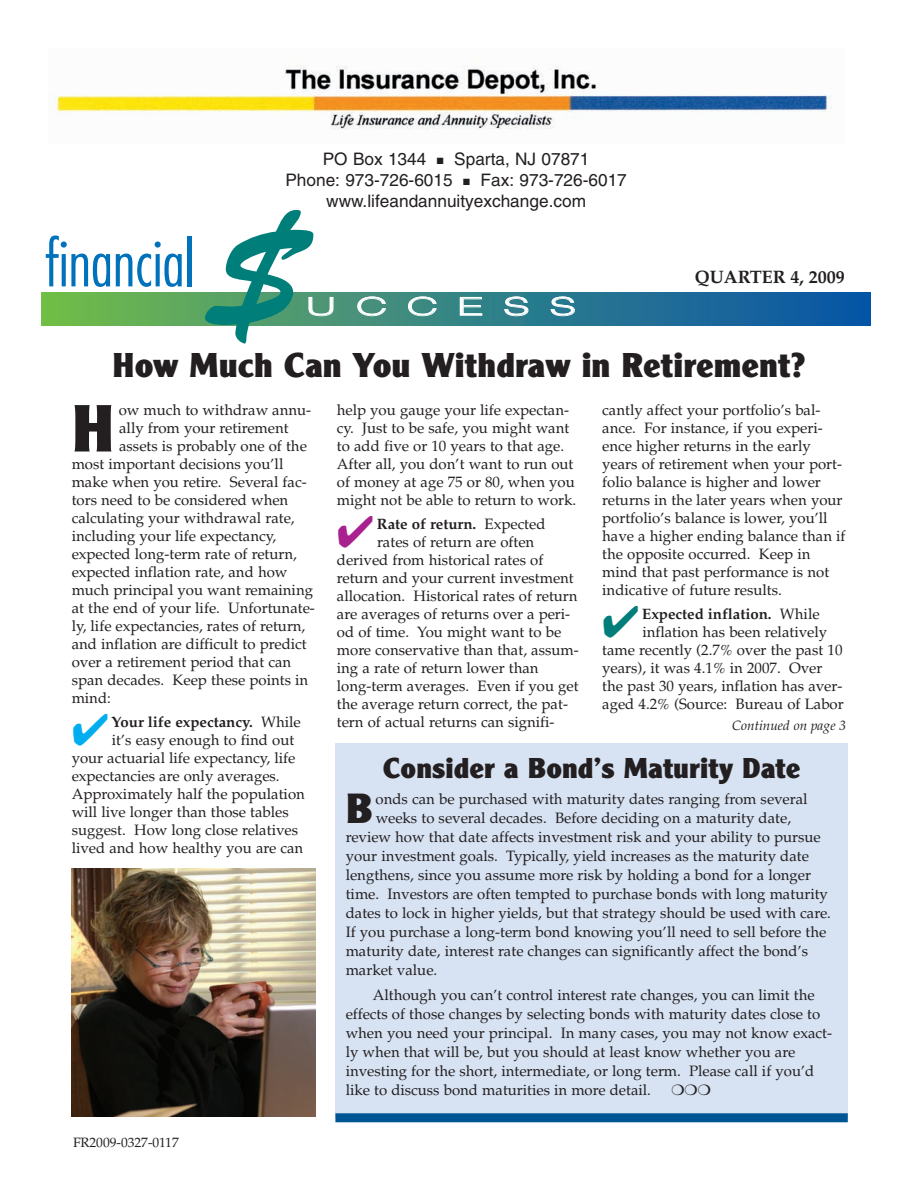
<style>
.page{position:relative;width:918px;height:1188px;background:#fff}
.page>*{position:absolute;margin:0;border:0;box-sizing:border-box;transform-origin:0 0}
.t1{font:157.5px "Brush Script DTC";color:#007e7a}
.t2{font:69.6px "Clearface Gothic Extra Bold DTC";color:#231f20}
.t3{font:44.1px "Clearface Gothic Extra Bold DTC";color:#231f20}
.t4{font:36px "Clearface Gothic Extra Bold DTC";color:#231f20}
.t5{font:30px "Clearface Gothic Extra Bold DTC";color:#231f20}
.t6{font:27px "Sans Light Extended DTC";letter-spacing:.48em;color:#fff;scale:1.5 1}
.t7{font:700 18px "Palatino";color:#231f20}
.t8{font:17.25px/21px "Helvetica";color:#231f20;text-align:center}
.t9{font:15px/18px "Palatino";color:#231f20}
.t10{font:700 15px "Palatino";color:#231f20}
.t11{font:15px "Zapf Dingbats";color:#231f20}
.t12{font:13.5px "Palatino";color:#231f20}
.t13{font:italic 13.5px "Palatino";color:#231f20}
.s1{color:#00aeef}
.s2{font-weight:400}
.s3{color:#a9218e}
.s4{color:#007e7a}
</style>
<div class="page">
<img style="left:42px;top:292px;width:829px;height:34px">
<div style="left:335px;top:743px;width:513px;height:375px;background:#d7e3f3"></div>
<div style="left:335px;top:1113px;width:513px;height:9px;background:#005595"></div>
<img style="left:72px;top:869px;width:243px;height:248px">
<svg style="left:46px;top:236px;width:64px;height:51px"></svg>
<svg style="left:116px;top:241px;width:66px;height:46px"></svg>
<hr style="left:187px;top:236px;width:4px;height:50px;background:#0072bc">
<img style="left:55px;top:65px;width:777px;height:65px">
<p class="t8" style="left:285px;top:150px;width:343px">PO Box 1344 ■ Sparta, NJ 07871<br>Phone: 973-726-6015 ■ Fax: 973-726-6017 www.lifeandannuityexchange.com</p>
<h1 class="t1" style="left:212px;top:181px;width:89px">$</h1>
<h3 class="t6" style="left:306px;top:290px;width:182px">UCCESS</h3>
<p class="t7" style="left:695px;top:266px;width:151px">QUARTER 4, 2009</p>
<h3 class="t4" style="left:113px;top:343px;width:694px">How Much Can You Withdraw in Retirement?</h3>
<h2 class="t2" style="left:72px;top:387px;width:44px">H</h2>
<p class="t9" style="left:119px;top:401px;width:194px">ow much to withdraw annu-</p>
<p class="t9" style="left:119px;top:419px;width:171px">ally from your retirement</p>
<p class="t9" style="left:119px;top:437px;width:189px">assets is probably one of the</p>
<p class="t9" style="left:72px;top:455px;width:213px">most important decisions you’ll</p>
<p class="t9" style="left:72px;top:473px;width:237px">make when you retire. Several fac-</p>
<p class="t9" style="left:72px;top:491px;width:218px">tors need to be considered when</p>
<p class="t9" style="left:72px;top:509px;width:225px">calculating your withdrawal rate,</p>
<p class="t9" style="left:72px;top:527px;width:206px">including your life expectancy,</p>
<p class="t9" style="left:72px;top:545px;width:227px">expected long-term rate of return,</p>
<p class="t9" style="left:72px;top:563px;width:217px">expected inflation rate, and how</p>
<p class="t9" style="left:72px;top:581px;width:243px">much principal you want remaining</p>
<p class="t9" style="left:72px;top:599px;width:245px">at the end of your life. Unfortunate-</p>
<p class="t9" style="left:72px;top:617px;width:235px">ly, life expectancies, rates of return,</p>
<p class="t9" style="left:72px;top:635px;width:237px">and inflation are difficult to predict</p>
<p class="t9" style="left:72px;top:653px;width:221px">over a retirement period that can</p>
<p class="t9" style="left:72px;top:671px;width:238px">span decades. Keep these points in</p>
<p class="t9" style="left:72px;top:689px;width:41px">mind:</p>
<p class="t10" style="left:72px;top:713px;width:230px"><span class="s1">✔</span> Your life expectancy. <span class="s2">While</span></p>
<p class="t9" style="left:112px;top:731px;width:184px">it’s easy enough to find out</p>
<p class="t9" style="left:72px;top:749px;width:225px">your actuarial life expectancy, life</p>
<p class="t9" style="left:72px;top:767px;width:210px">expectancies are only averages.</p>
<p class="t9" style="left:72px;top:785px;width:235px">Approximately half the population</p>
<p class="t9" style="left:72px;top:803px;width:219px">will live longer than those tables</p>
<p class="t9" style="left:72px;top:821px;width:228px">suggest. How long close relatives</p>
<p class="t9" style="left:72px;top:839px;width:233px">lived and how healthy you are can</p>
<p class="t12" style="left:73px;top:1134px;width:107px">FR2009-0327-0117</p>
<p class="t9" style="left:337px;top:401px;width:241px">help you gauge your life expectan&shy;cy. Just to be safe, you might want to add five or 10 years to that age.<br>After all, you don’t want to run out of money at age 75 or 80, when you might not be able to return to work.</p>
<p class="t10" style="left:337px;top:515px;width:210px"><span class="s3">✔</span> Rate of return. <span class="s2">Expected</span></p>
<p class="t9" style="left:602px;top:401px;width:245px">cantly affect your portfolio’s bal&shy;ance. For instance, if you experi&shy;ence higher returns in the early years of retirement when your port&shy;folio balance is higher and lower returns in the later years when your portfolio’s balance is lower, you’ll have a higher ending balance than if the opposite occurred. Keep in mind that past performance is not indicative of future results.</p>
<p class="t10" style="left:602px;top:605px;width:219px"><span class="s4">✔</span> Expected inflation. <span class="s2">While</span></p>
<p class="t9" style="left:377px;top:532px;width:159px">rates of return are often</p>
<p class="t9" style="left:337px;top:550px;width:208px">derived from historical rates of</p>
<p class="t9" style="left:337px;top:568px;width:238px">return and your current investment</p>
<p class="t9" style="left:337px;top:586px;width:242px">allocation. Historical rates of return</p>
<p class="t9" style="left:337px;top:604px;width:235px">are averages of returns over a peri-</p>
<p class="t9" style="left:337px;top:622px;width:226px">od of time. You might want to be</p>
<p class="t9" style="left:337px;top:640px;width:243px">more conservative than that, assum-</p>
<p class="t9" style="left:337px;top:658px;width:203px">ing a rate of return lower than</p>
<p class="t9" style="left:337px;top:676px;width:243px">long-term averages. Even if you get</p>
<p class="t9" style="left:337px;top:694px;width:233px">the average return correct, the pat-</p>
<p class="t9" style="left:337px;top:712px;width:219px">tern of actual returns can signifi-</p>
<h3 class="t5" style="left:383px;top:750px;width:419px">Consider a Bond’s Maturity Date</h3>
<h3 class="t3" style="left:346px;top:782px;width:29px">B</h3>
<p class="t9" style="left:376px;top:790px;width:434px">onds can be purchased with maturity dates ranging from several</p>
<p class="t9" style="left:642px;top:622px;width:186px">inflation has been relatively</p>
<p class="t9" style="left:602px;top:640px;width:242px">tame recently (2.7% over the past 10</p>
<p class="t9" style="left:602px;top:658px;width:222px">years), it was 4.1% in 2007. Over</p>
<p class="t9" style="left:602px;top:676px;width:242px">the past 30 years, inflation has aver-</p>
<p class="t9" style="left:602px;top:694px;width:243px">aged 4.2% (Source: Bureau of Labor</p>
<p class="t13" style="left:732px;top:718px;width:115px">Continued on page 3</p>
<p class="t9" style="left:376px;top:809px;width:417px">weeks to several decades. Before deciding on a maturity date,</p>
<p class="t9" style="left:346px;top:828px;width:476px">review how that date affects investment risk and your ability to pursue</p>
<p class="t9" style="left:346px;top:847px;width:465px">your investment goals. Typically, yield increases as the maturity date</p>
<p class="t9" style="left:346px;top:866px;width:467px">lengthens, since you assume more risk by holding a bond for a longer</p>
<p class="t9" style="left:346px;top:885px;width:484px">time. Investors are often tempted to purchase bonds with long maturity</p>
<p class="t9" style="left:346px;top:904px;width:487px">dates to lock in higher yields, but that strategy should be used with care.</p>
<p class="t9" style="left:346px;top:923px;width:482px">If you purchase a long-term bond knowing you’ll need to sell before the</p>
<p class="t9" style="left:346px;top:942px;width:464px">maturity date, interest rate changes can significantly affect the bond’s</p>
<p class="t9" style="left:346px;top:961px;width:93px">market value.</p>
<p class="t9" style="left:346px;top:985px;width:488px;line-height:19px;text-indent:27px">Although you can’t control interest rate changes, you can limit the effects of those changes by selecting bonds with maturity dates close to when you need your principal. In many cases, you may not know exact&shy;ly when that will be, but you should at least know whether you are investing for the short, intermediate, or long term. Please call if you’d like to discuss bond maturities in more detail.</p>
<p class="t11" style="left:672px;top:1081px;width:41px">❍❍❍</p>
</div>
